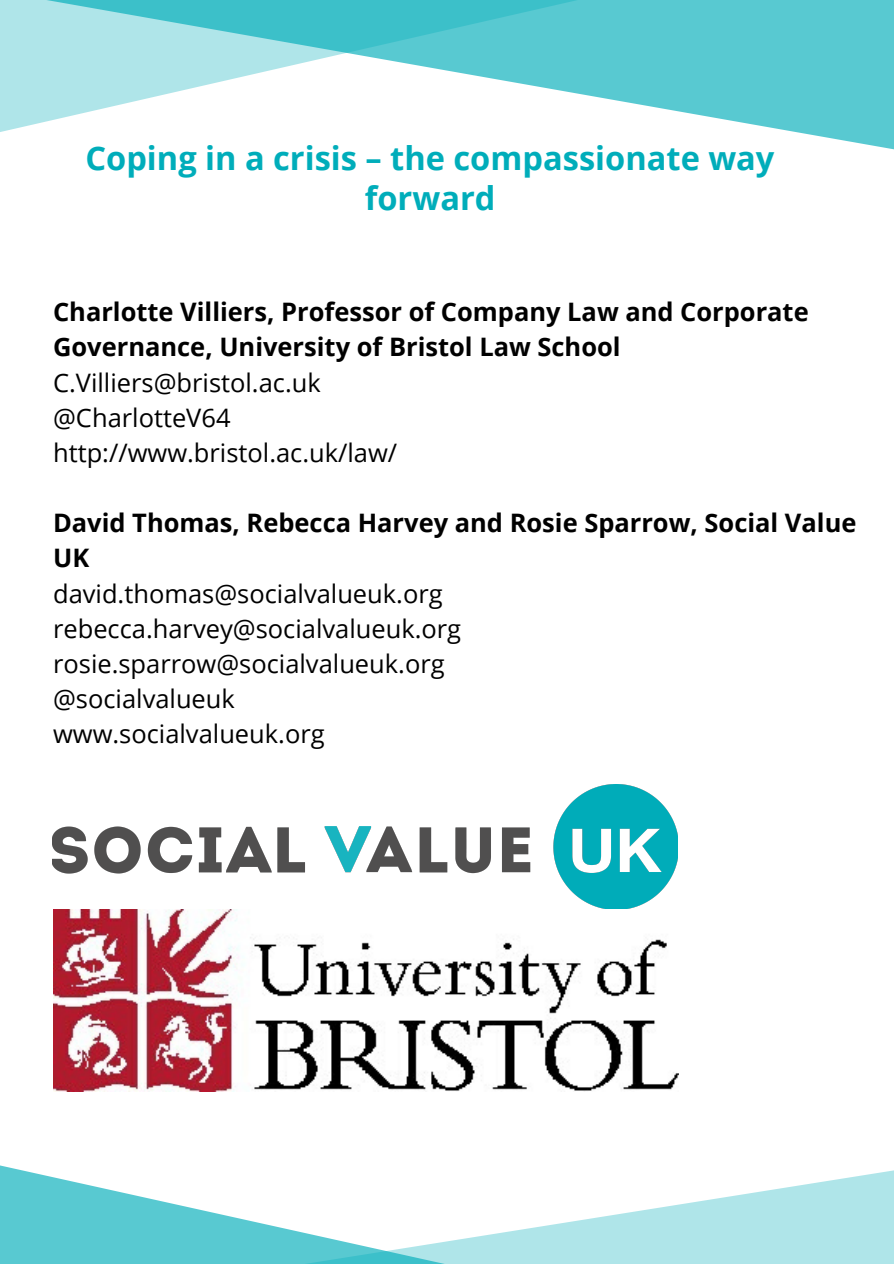
<style>
.page{position:relative;width:894px;height:1264px;background:#fff}
.page>*{position:absolute;margin:0;border:0;box-sizing:border-box;transform-origin:0 0}
.t1{font:700 32.55px/40.2px "Open Sans";color:#00adba;text-align:center}
.t2{font:25.5px/35.1px "Open Sans";color:#000}
.t3{font:700 25.5px/35.1px "Open Sans";color:#000}
</style>
<div class="page">
<svg style="left:0;top:1073px;width:893px;height:190px"></svg>
<svg style="left:583px;top:0;width:310px;height:150px;fill:#58c9d1"></svg>
<svg style="left:0;top:0;width:583px;height:132px"></svg>
<img style="left:52px;top:784px;width:626px;height:306px">
<p class="t1" style="left:85px;top:137px;width:690px">Coping in a crisis – the compassionate way forward</p>
<p class="t3" style="left:53px;top:294px;width:756px">Charlotte Villiers, Professor of Company Law and Corporate<br>Governance, University of Bristol Law School</p>
<p class="t2" style="left:53px;top:364px;width:345px">C.Villiers@bristol.ac.uk @CharlotteV64 http://www.bristol.ac.uk/law/</p>
<p class="t3" style="left:53px;top:505px;width:804px">David Thomas, Rebecca Harvey and Rosie Sparrow, Social Value<br>UK</p>
<p class="t2" style="left:53px;top:575px;width:409px">david.thomas@socialvalueuk.org rebecca.harvey@socialvalueuk.org rosie.sparrow@socialvalueuk.org @socialvalueuk www.socialvalueuk.org</p>
</div>
